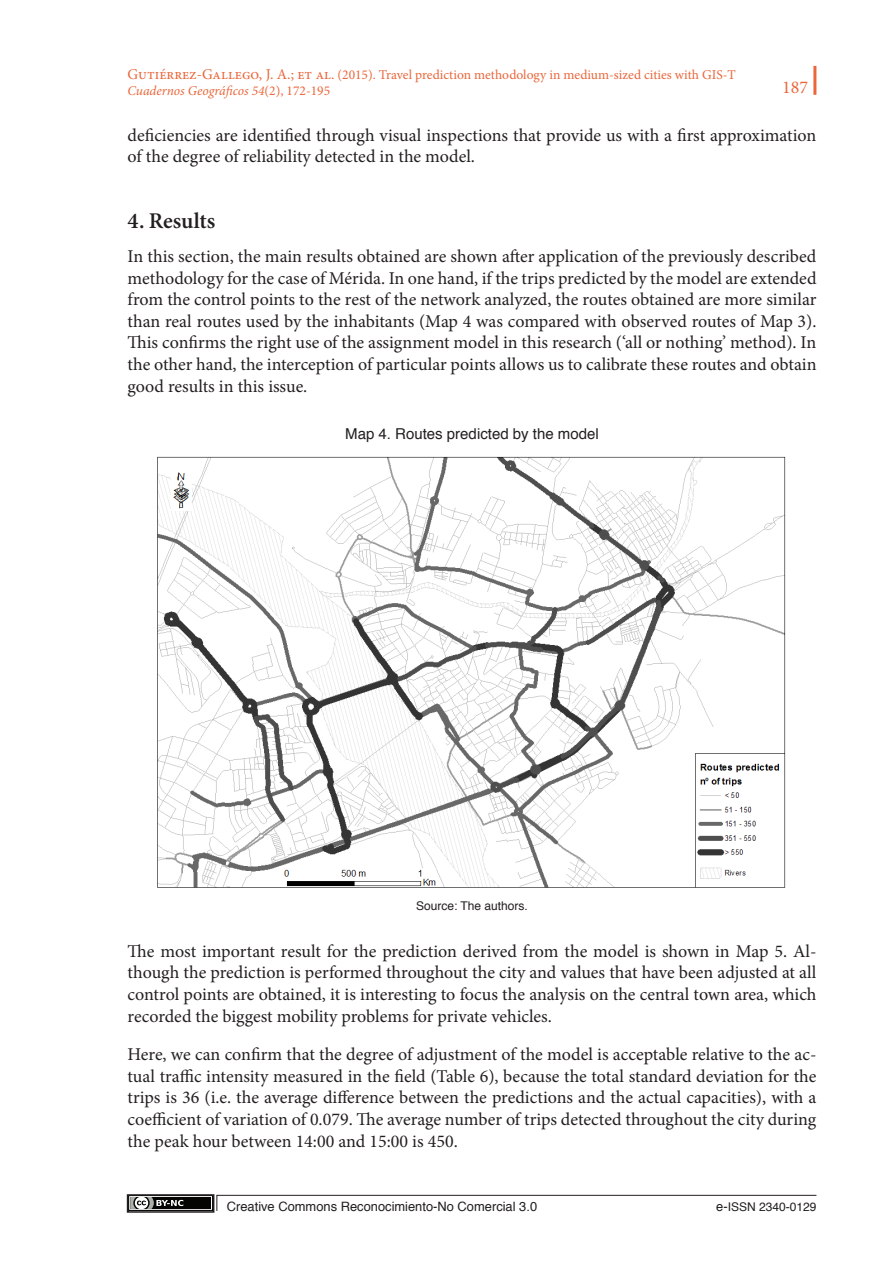
<style>
.page{position:relative;width:893px;height:1263px;background:#fff}
.page>*{position:absolute;margin:0;border:0;box-sizing:border-box;transform-origin:0 0}
.t1{font:600 22.5px "Minion Pro";letter-spacing:-.005em;color:#231f20}
.t2{font:18px/21.6px "Minion Pro";letter-spacing:-.005em;color:#231f20;text-align:justify}
.t3{font:18px "Minion Pro";color:#ea663b}
.LEYENDAS{font:15px "Helvetica";color:#231f20}
.t4{font:13.5px/16.2px "Minion Pro";color:#ea663b}
.t5{font:12.9px "Helvetica";color:#231f20}
.Piesdefoto{font:12px "Helvetica";color:#231f20}
.s1{font-size:15px}
.s2{font-style:italic}
.s3{font-size:12.9px}
</style>
<div class="page">
<hr style="left:813px;top:66px;width:3px;height:29px;background:#ea663b">
<div style="left:130px;top:1197px;width:81px;height:12px;background:#040503"></div>
<svg style="left:130px;top:1197px;width:53px;height:12px"></svg>
<div style="left:127px;top:1194px;width:87px;height:19px;border:2px solid #231f20"></div>
<svg style="left:216px;top:1194px;width:601px;height:17px"></svg>
<img style="left:157px;top:456px;width:629px;height:432px">
<p class="t4" style="left:128px;top:66px;width:610px"><span class="s1">Gutiérrez-Gallego, J. A.; et al.</span> (2015). Travel prediction methodology in medium-sized cities with GIS-T<br><span class="s2">Cuadernos Geográficos 54</span>(2), 172-195</p>
<p class="t2" style="left:128px;top:124px;width:690px">deficiencies are identified through visual inspections that provide us with a first approximation of the degree of reliability detected in the model.</p>
<p class="t3" style="left:782px;top:75px;width:27px">187</p>
<p class="t1" style="left:128px;top:205px;width:89px">4. Results</p>
<p class="t2" style="left:128px;top:245px;width:690px">In this section, the main results obtained are shown after application of the previously described methodology for the case of Mérida. In one hand, if the trips predicted by the model are extended from the control points to the rest of the network analyzed, the routes obtained are more similar than real routes used by the inhabitants (Map 4 was compared with observed routes of Map 3).<br>This confirms the right use of the assignment model in this research (‘all or nothing’ method). In the other hand, the interception of particular points allows us to calibrate these routes and obtain good results in this issue.</p>
<p class="LEYENDAS" style="left:345px;top:422px;width:255px">Map 4. Routes predicted by the model</p>
<p class="Piesdefoto" style="left:416px;top:896px;width:113px">Source: The authors.</p>
<p class="t2" style="left:128px;top:940px;width:690px">The most important result for the prediction derived from the model is shown in Map 5. Al&shy;though the prediction is performed throughout the city and values that have been adjusted at all control points are obtained, it is interesting to focus the analysis on the central town area, which recorded the biggest mobility problems for private vehicles.</p>
<p class="t2" style="left:128px;top:1044px;width:690px">Here, we can confirm that the degree of adjustment of the model is acceptable relative to the ac&shy;tual traffic intensity measured in the field (Table 6), because the total standard deviation for the trips is 36 (i.e. the average difference between the predictions and the actual capacities), with a coefficient of variation of 0.079. The average number of trips detected throughout the city during the peak hour between 14:00 and 15:00 is 450.</p>
<p class="t5" style="left:227px;top:1196px;width:312px">Creative Commons Reconocimiento-No Comercial 3.0</p>
<p class="Piesdefoto" style="left:716px;top:1197px;width:102px"><span class="s3">e-</span>ISSN 2340-0129</p>
</div>
